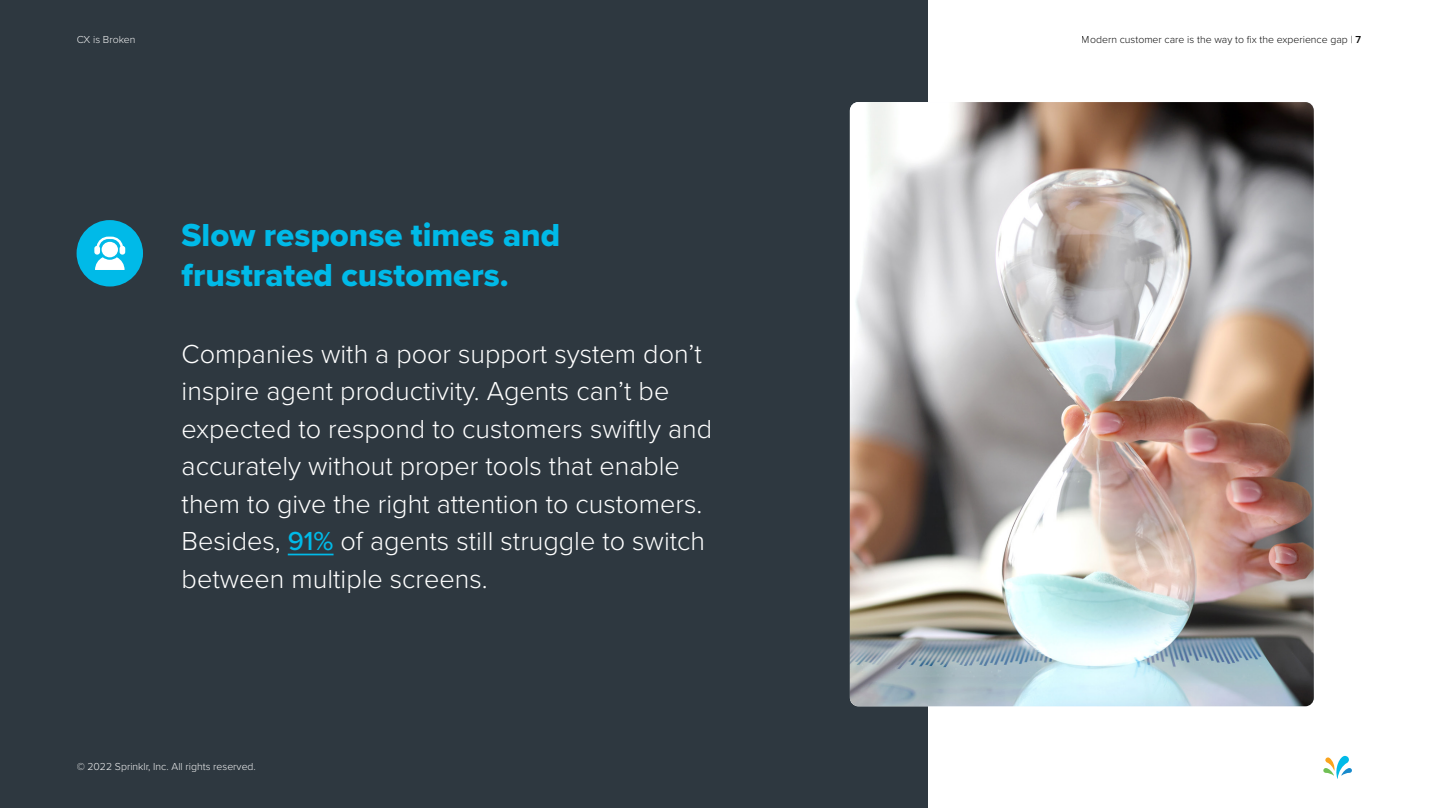
<style>
.page{position:relative;width:1438px;height:808px;background:#fff}
.page>*{position:absolute;margin:0;border:0;box-sizing:border-box;transform-origin:0 0}
.t1{font:33px "Proxima Nova Extrabld";color:#00bae8}
.Body_Text{font:300 27px/37.5px "Proxima Nova";color:#fff}
.t2{font:300 10.5px "Proxima Nova";color:#000}
.t3{font:300 10.5px "Proxima Nova";color:#fff}
.s1{font-weight:500;color:#00bae8}
.s2{font-weight:600}
</style>
<div class="page">
<svg style="left:1323px;top:756px;width:28px;height:23px"></svg>
<div style="left:0;top:0;width:927px;height:808px;background:#2e3840"></div>
<hr style="left:288px;top:554px;width:45px;height:1px;background:#00bae8">
<div style="left:77px;top:220px;width:66px;height:66px;background:#00bae8;border-radius:50%"></div>
<svg style="left:94px;top:237px;width:31px;height:33px"></svg>
<img style="left:849px;top:102px;width:464px;height:604px">
<p class="t3" style="left:77px;top:32px;width:60px">CX is Broken</p>
<h1 class="t1" style="left:182px;top:211px;width:380px">Slow response times and</h1>
<h1 class="t1" style="left:182px;top:250px;width:328px">frustrated customers.</h1>
<p class="Body_Text" style="left:182px;top:334px;width:532px">Companies with a poor support system don’t inspire agent productivity. Agents can’t be expected to respond to customers swiftly and accurately without proper tools that enable them to give the right attention to customers.<br>Besides, <span class="s1">91%</span> of agents still struggle to switch between multiple screens.</p>
<p class="t3" style="left:77px;top:758px;width:181px">© 2022 Sprinklr, Inc. All rights reserved.</p>
<p class="t2" style="left:1081px;top:32px;width:281px">Modern customer care is the way to fix the experience gap | <span class="s2">7</span></p>
</div>
